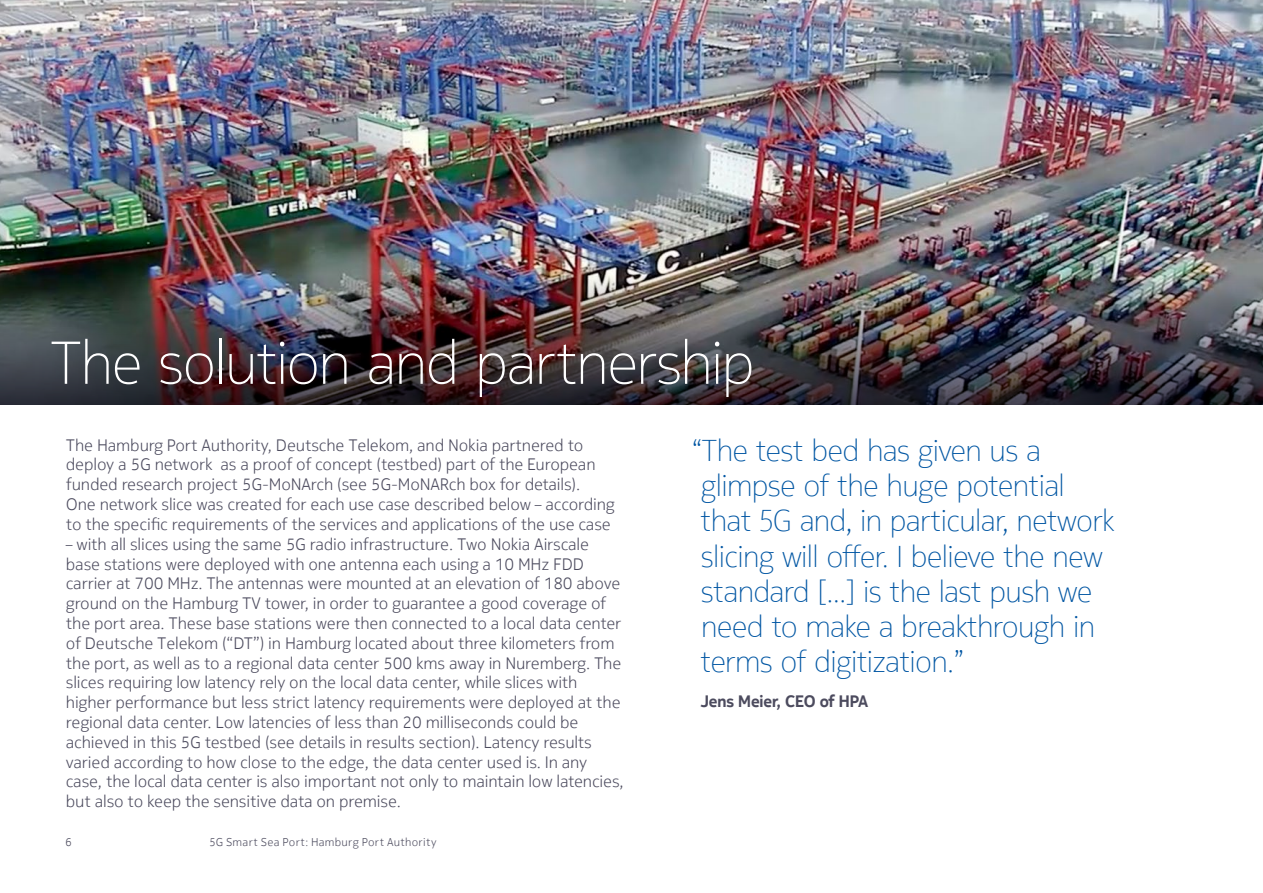
<style>
.page{position:relative;width:1263px;height:893px;background:#fff}
.page>*{position:absolute;margin:0;border:0;box-sizing:border-box;transform-origin:0 0}
.t1{font:200 60px "Nokia Pure Headline";letter-spacing:-.005em;color:#fff}
.t2{font:200 30px/35.1px "Nokia Pure Headline";color:#0056a3}
.t3{font:300 16.5px/19.8px "Nokia Pure Text";letter-spacing:-.01em;color:#4c4b5e}
.t4{font:700 16.5px "Nokia Pure Headline";color:#4c4b5e}
.t5{font:300 11.25px "Nokia Pure Text";letter-spacing:.025em;color:#4c4b5e}
</style>
<div class="page">
<img style="left:0;top:0;width:1263px;height:275px">
<img style="left:0;top:275px;width:1263px;height:130px">
<h1 class="t1" style="left:51px;top:326px;width:705px">The solution and partnership</h1>
<p class="t3" style="left:66px;top:435px;width:550px">The Hamburg Port Authority, Deutsche Telekom, and Nokia partnered to deploy a 5G network as a proof of concept (testbed) part of the European funded research project 5G-MoNArch (see 5G-MoNARch box for details).<br>One network slice was created for each use case described below – according to the specific requirements of the services and applications of the use case</p>
<p class="t3" style="left:66px;top:534px;width:559px">– with all slices using the same 5G radio infrastructure. Two Nokia Airscale base stations were deployed with one antenna each using a 10 MHz FDD carrier at 700 MHz. The antennas were mounted at an elevation of 180 above ground on the Hamburg TV tower, in order to guarantee a good coverage of the port area. These base stations were then connected to a local data center of Deutsche Telekom (“DT”) in Hamburg located about three kilometers from the port, as well as to a regional data center 500 kms away in Nuremberg. The slices requiring low latency rely on the local data center, while slices with higher performance but less strict latency requirements were deployed at the regional data center. Low latencies of less than 20 milliseconds could be achieved in this 5G testbed (see details in results section). Latency results varied according to how close to the edge, the data center used is. In any case, the local data center is also important not only to maintain low latencies, but also to keep the sensitive data on premise.</p>
<p class="t5" style="left:65px;top:834px;width:8px">6</p>
<p class="t5" style="left:209px;top:834px;width:229px">5G Smart Sea Port: Hamburg Port Authority</p>
<h2 class="t2" style="left:692px;top:433px;width:424px">“The test bed has given us a glimpse of the huge potential<br>that 5G and, in particular, network slicing will offer. I believe the new standard […] is the last push we need to make a breakthrough in terms of digitization.”</h2>
<p class="t4" style="left:701px;top:690px;width:169px">Jens Meier, CEO of HPA</p>
</div>
